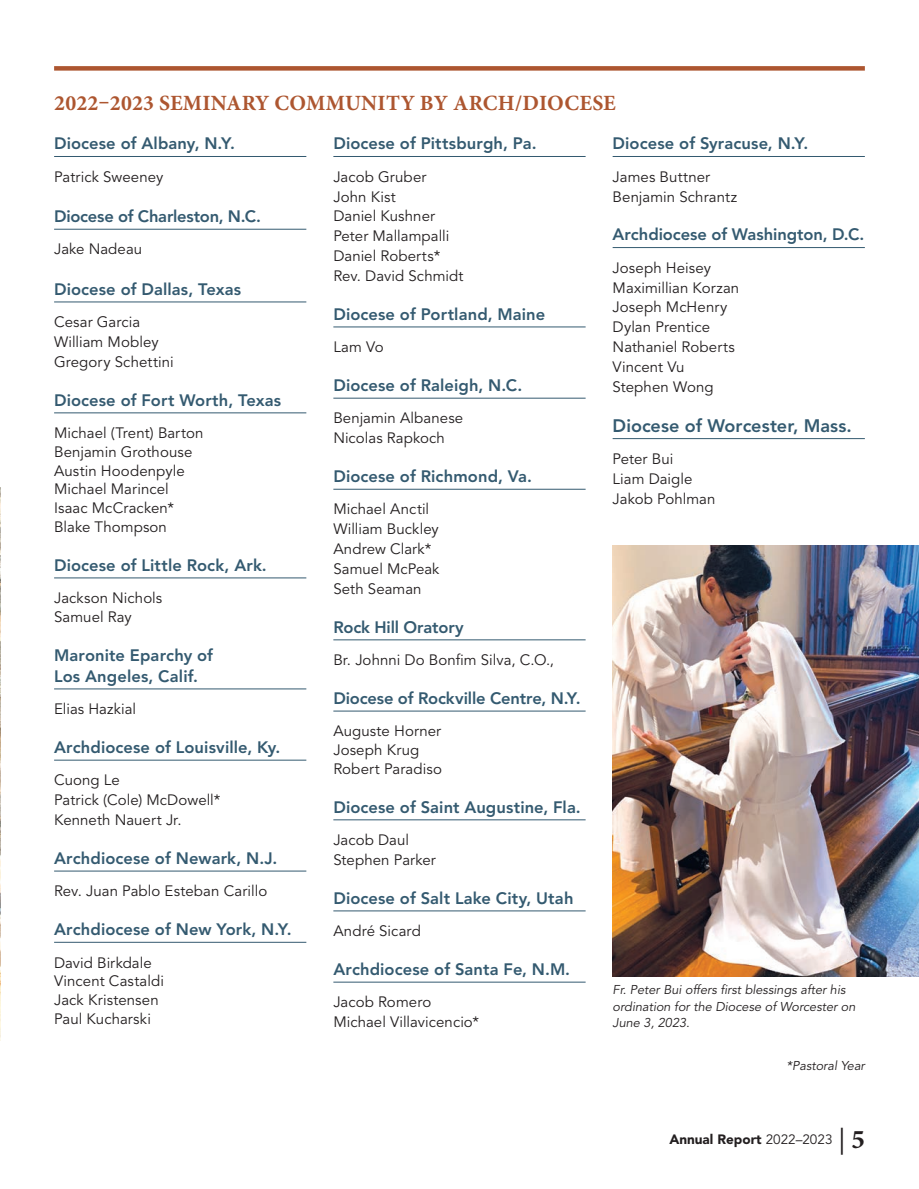
<style>
.page{position:relative;width:919px;height:1189px;background:#fff}
.page>*{position:absolute;margin:0;border:0;box-sizing:border-box;transform-origin:0 0}
._2022_Subhead1{font:700 21.75px "Minion Pro";letter-spacing:.01em;color:#ad5630}
.Text{font:800 18px "Avenir LT Std";color:#345a70}
.Text-2{font:800 16.5px/21px "Avenir LT Std";letter-spacing:.005em;color:#345a70}
.Text-3{font:800 16.5px "Avenir LT Std";letter-spacing:-.015em;color:#345a70}
.Text-4{font:15px "Avenir LT Std";letter-spacing:.005em;color:#231f20}
.t1{font:900 13.5px "Avenir LT Std";color:#231f20}
.t2{font:italic 12.75px/16.5px "Avenir LT Std";color:#231f20}
.s1{font-weight:400}
.s2{font-family:"Minion Pro";font-weight:400;font-size:27px}
.s3{font-family:"Minion Pro";font-weight:700;font-size:27px}
</style>
<div class="page">
<div style="left:54px;top:66px;width:810px;height:5px;background:#ad5630"></div>
<hr style="left:54px;top:156px;width:252px;height:1px;background:#345a70">
<hr style="left:54px;top:229px;width:252px;height:1px;background:#345a70">
<hr style="left:54px;top:301px;width:252px;height:1px;background:#345a70">
<hr style="left:54px;top:412px;width:252px;height:1px;background:#345a70">
<hr style="left:54px;top:577px;width:252px;height:1px;background:#345a70">
<hr style="left:54px;top:688px;width:252px;height:1px;background:#345a70">
<hr style="left:54px;top:759px;width:252px;height:1px;background:#345a70">
<hr style="left:54px;top:870px;width:252px;height:1px;background:#345a70">
<hr style="left:54px;top:941px;width:252px;height:1px;background:#345a70">
<hr style="left:333px;top:156px;width:252px;height:1px;background:#345a70">
<hr style="left:333px;top:326px;width:252px;height:1px;background:#345a70">
<hr style="left:333px;top:398px;width:252px;height:1px;background:#345a70">
<hr style="left:333px;top:489px;width:252px;height:1px;background:#345a70">
<hr style="left:333px;top:639px;width:252px;height:1px;background:#345a70">
<hr style="left:333px;top:710px;width:252px;height:1px;background:#345a70">
<hr style="left:333px;top:819px;width:252px;height:1px;background:#345a70">
<hr style="left:333px;top:910px;width:252px;height:1px;background:#345a70">
<hr style="left:333px;top:981px;width:252px;height:1px;background:#345a70">
<hr style="left:612px;top:156px;width:252px;height:1px;background:#345a70">
<hr style="left:612px;top:247px;width:252px;height:1px;background:#345a70">
<hr style="left:612px;top:438px;width:252px;height:1px;background:#345a70">
<img style="left:0;top:487px;width:1px;height:553px">
<img style="left:612px;top:545px;width:306px;height:430px">
<p class="_2022_Subhead1" style="left:54px;top:88px;width:563px">2022–2023 SEMINARY COMMUNITY BY ARCH/DIOCESE</p>
<p class="Text-2" style="left:54px;top:133px;width:182px">Diocese of Albany, N.Y.</p>
<p class="Text-4" style="left:54px;top:168px;width:111px">Patrick Sweeney</p>
<p class="Text-3" style="left:54px;top:206px;width:208px">Diocese of Charleston, N.C.</p>
<p class="Text-4" style="left:54px;top:240px;width:89px">Jake Nadeau</p>
<p class="Text-2" style="left:54px;top:278px;width:188px">Diocese of Dallas, Texas</p>
<p class="Text-4" style="left:54px;top:313px;width:87px">Cesar Garcia</p>
<p class="Text-4" style="left:54px;top:333px;width:106px">William Mobley</p>
<p class="Text-4" style="left:54px;top:353px;width:121px">Gregory Schettini</p>
<p class="Text-2" style="left:54px;top:389px;width:228px">Diocese of Fort Worth, Texas</p>
<p class="Text-4" style="left:54px;top:424px;width:151px">Michael (Trent) Barton</p>
<p class="Text-4" style="left:54px;top:443px;width:140px">Benjamin Grothouse</p>
<p class="Text-4" style="left:54px;top:461px;width:132px">Austin Hoodenpyle</p>
<p class="Text-4" style="left:54px;top:480px;width:116px">Michael Marincel</p>
<p class="Text-4" style="left:54px;top:499px;width:121px">Isaac McCracken*</p>
<p class="Text-4" style="left:54px;top:518px;width:114px">Blake Thompson</p>
<p class="Text-2" style="left:54px;top:554px;width:214px">Diocese of Little Rock, Ark.</p>
<p class="Text-4" style="left:54px;top:589px;width:110px">Jackson Nichols</p>
<p class="Text-4" style="left:54px;top:608px;width:79px">Samuel Ray</p>
<p class="Text-2" style="left:54px;top:644px;width:160px">Maronite Eparchy of<br>Los Angeles, Calif.</p>
<p class="Text-4" style="left:54px;top:700px;width:83px">Elias Hazkial</p>
<p class="Text-2" style="left:54px;top:736px;width:228px">Archdiocese of Louisville, Ky.</p>
<p class="Text-4" style="left:54px;top:771px;width:67px">Cuong Le</p>
<p class="Text-4" style="left:54px;top:791px;width:168px">Patrick (Cole) McDowell*</p>
<p class="Text-4" style="left:54px;top:811px;width:129px">Kenneth Nauert Jr.</p>
<p class="Text-2" style="left:54px;top:847px;width:225px">Archdiocese of Newark, N.J.</p>
<p class="Text-4" style="left:54px;top:882px;width:214px">Rev. Juan Pablo Esteban Carillo</p>
<p class="Text-2" style="left:54px;top:918px;width:239px">Archdiocese of New York, N.Y.</p>
<p class="Text-4" style="left:54px;top:953px;width:99px">David Birkdale</p>
<p class="Text-4" style="left:54px;top:972px;width:111px">Vincent Castaldi</p>
<p class="Text-4" style="left:54px;top:991px;width:106px">Jack Kristensen</p>
<p class="Text-4" style="left:54px;top:1009px;width:98px">Paul Kucharski</p>
<p class="Text-2" style="left:333px;top:133px;width:205px">Diocese of Pittsburgh, Pa.</p>
<p class="Text-4" style="left:333px;top:168px;width:94px">Jacob Gruber</p>
<p class="Text-4" style="left:333px;top:188px;width:64px">John Kist</p>
<p class="Text-4" style="left:333px;top:207px;width:103px">Daniel Kushner</p>
<p class="Text-4" style="left:333px;top:227px;width:117px">Peter Mallampalli</p>
<p class="Text-4" style="left:333px;top:247px;width:108px">Daniel Roberts*</p>
<p class="Text-4" style="left:333px;top:267px;width:132px">Rev. David Schmidt</p>
<p class="Text-2" style="left:333px;top:303px;width:213px">Diocese of Portland, Maine</p>
<p class="Text-4" style="left:333px;top:338px;width:52px">Lam Vo</p>
<p class="Text-2" style="left:333px;top:375px;width:190px">Diocese of Raleigh, N.C.</p>
<p class="Text-4" style="left:333px;top:409px;width:131px">Benjamin Albanese</p>
<p class="Text-4" style="left:333px;top:429px;width:113px">Nicolas Rapkoch</p>
<p class="Text-2" style="left:333px;top:466px;width:200px">Diocese of Richmond, Va.</p>
<p class="Text-4" style="left:333px;top:500px;width:97px">Michael Anctil</p>
<p class="Text-4" style="left:333px;top:520px;width:107px">William Buckley</p>
<p class="Text-4" style="left:333px;top:540px;width:99px">Andrew Clark*</p>
<p class="Text-4" style="left:333px;top:560px;width:108px">Samuel McPeak</p>
<p class="Text-4" style="left:333px;top:580px;width:90px">Seth Seaman</p>
<p class="Text-2" style="left:333px;top:616px;width:132px">Rock Hill Oratory</p>
<p class="Text-4" style="left:333px;top:651px;width:222px">Br. Johnni Do Bonfim Silva, C.O.,</p>
<p class="Text-2" style="left:333px;top:687px;width:248px">Diocese of Rockville Centre, N.Y.</p>
<p class="Text-4" style="left:333px;top:722px;width:109px">Auguste Horner</p>
<p class="Text-4" style="left:333px;top:741px;width:87px">Joseph Krug</p>
<p class="Text-4" style="left:333px;top:759px;width:110px">Robert Paradiso</p>
<p class="Text-2" style="left:333px;top:796px;width:249px">Diocese of Saint Augustine, Fla.</p>
<p class="Text-4" style="left:333px;top:831px;width:77px">Jacob Daul</p>
<p class="Text-4" style="left:333px;top:850px;width:104px">Stephen Parker</p>
<p class="Text-2" style="left:333px;top:887px;width:241px">Diocese of Salt Lake City, Utah</p>
<p class="Text-4" style="left:333px;top:922px;width:89px">André Sicard</p>
<p class="Text-2" style="left:333px;top:958px;width:238px">Archdiocese of Santa Fe, N.M.</p>
<p class="Text-4" style="left:333px;top:993px;width:99px">Jacob Romero</p>
<p class="Text-4" style="left:333px;top:1013px;width:147px">Michael Villavicencio*</p>
<p class="Text-2" style="left:612px;top:133px;width:197px">Diocese of Syracuse, N.Y.</p>
<p class="Text-4" style="left:612px;top:168px;width:99px">James Buttner</p>
<p class="Text-4" style="left:612px;top:188px;width:126px">Benjamin Schrantz</p>
<p class="Text-2" style="left:612px;top:224px;width:253px">Archdiocese of Washington, D.C.</p>
<p class="Text-4" style="left:612px;top:259px;width:100px">Joseph Heisey</p>
<p class="Text-4" style="left:612px;top:279px;width:128px">Maximillian Korzan</p>
<p class="Text-4" style="left:612px;top:298px;width:116px">Joseph McHenry</p>
<p class="Text-4" style="left:612px;top:318px;width:99px">Dylan Prentice</p>
<p class="Text-4" style="left:612px;top:338px;width:124px">Nathaniel Roberts</p>
<p class="Text-4" style="left:612px;top:358px;width:73px">Vincent Vu</p>
<p class="Text-4" style="left:612px;top:378px;width:102px">Stephen Wong</p>
<p class="Text" style="left:612px;top:414px;width:241px">Diocese of Worcester, Mass.</p>
<p class="Text-4" style="left:612px;top:450px;width:62px">Peter Bui</p>
<p class="Text-4" style="left:612px;top:470px;width:81px">Liam Daigle</p>
<p class="Text-4" style="left:612px;top:489px;width:104px">Jakob Pohlman</p>
<p class="t2" style="left:612px;top:981px;width:244px">Fr. Peter Bui offers first blessings after his ordination for the Diocese of Worcester on<br>June 3, 2023.</p>
<p class="t2" style="left:786px;top:1057px;width:80px">*Pastoral Year</p>
<p class="t1" style="left:669px;top:1131px;width:197px">Annual Report <span class="s1">2022–2023</span> <span class="s2">|</span> <span class="s3">5</span></p>
</div>
